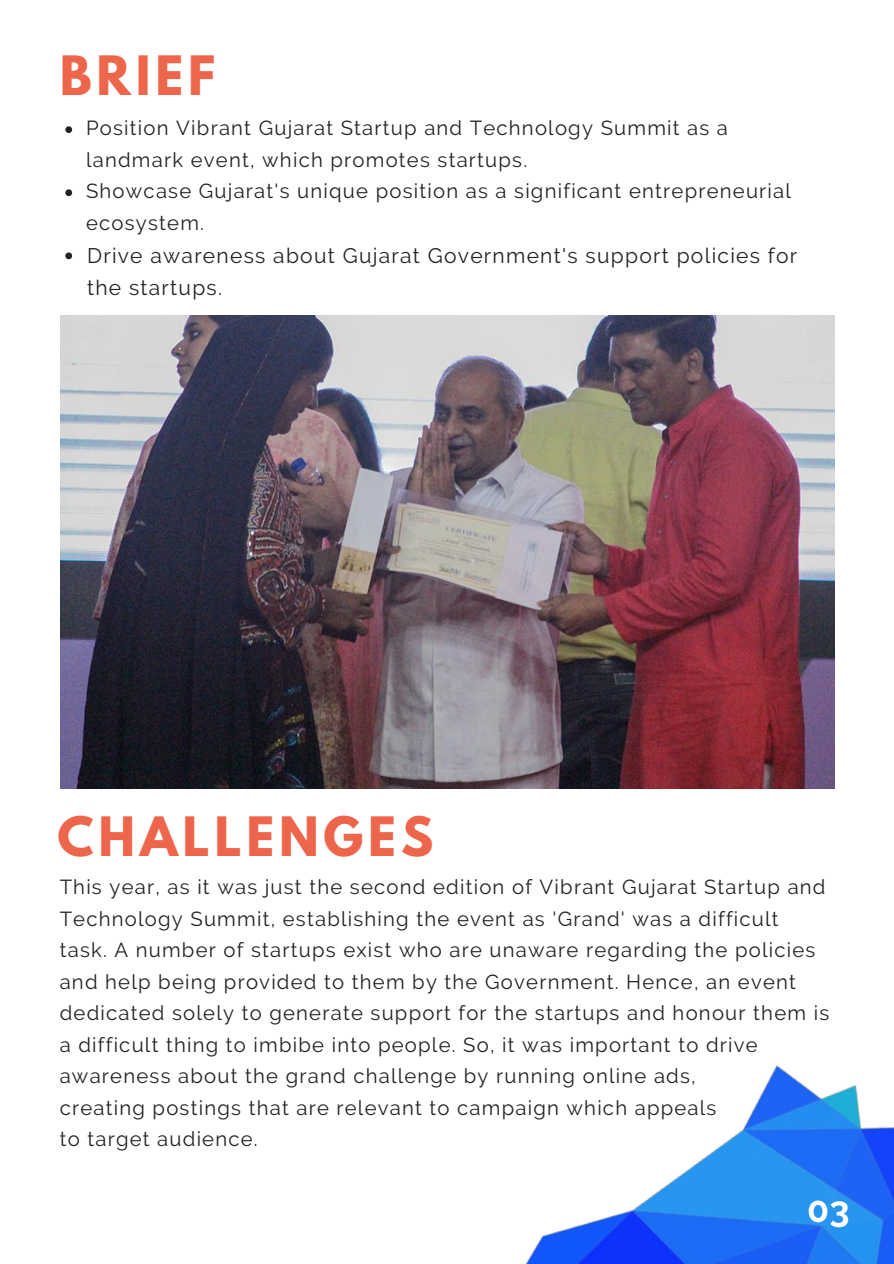
<style>
.page{position:relative;width:894px;height:1264px;background:#fff}
.page>*{position:absolute;margin:0;border:0;box-sizing:border-box;transform-origin:0 0}
.t1{font:700 48px "League Spartan";letter-spacing:.1em;color:#ed654b}
.t2{font:700 36px "Raleway";color:#fff}
.t3{font:21px/32.7px "Raleway";letter-spacing:.06em;color:#222}
.t4{font:20.25px/31.5px "Raleway";letter-spacing:.06em;color:#222}
</style>
<div class="page">
<svg style="left:65px;top:126px;width:7px;height:7px"></svg>
<svg style="left:65px;top:189px;width:7px;height:7px"></svg>
<svg style="left:65px;top:252px;width:7px;height:7px"></svg>
<img style="left:61px;top:316px;width:772px;height:472px">
<img style="left:526px;top:1065px;width:367px;height:198px">
<h1 class="t1" style="left:60px;top:52px;width:157px">BRIEF</h1>
<p class="t4" style="left:86px;top:112px;width:706px">Position Vibrant Gujarat Startup and Technology Summit as a landmark event, which promotes startups.<br>Showcase Gujarat's unique position as a significant entrepreneurial ecosystem.</p>
<p class="t3" style="left:87px;top:239px;width:711px">Drive awareness about Gujarat Government's support policies for the startups.</p>
<h1 class="t1" style="left:58px;top:812px;width:377px">CHALLENGES</h1>
<p class="t4" style="left:60px;top:871px;width:770px">This year, as it was just the second edition of Vibrant Gujarat Startup and Technology Summit, establishing the event as 'Grand' was a difficult task. A number of startups exist who are unaware regarding the policies and help being provided to them by the Government. Hence, an event dedicated solely to generate support for the startups and honour them is a difficult thing to imbibe into people. So, it was important to drive awareness about the grand challenge by running online ads,<br>creating postings that are relevant to campaign which appeals<br>to target audience.</p>
<h2 class="t2" style="left:807px;top:1187px;width:44px">03</h2>
</div>
